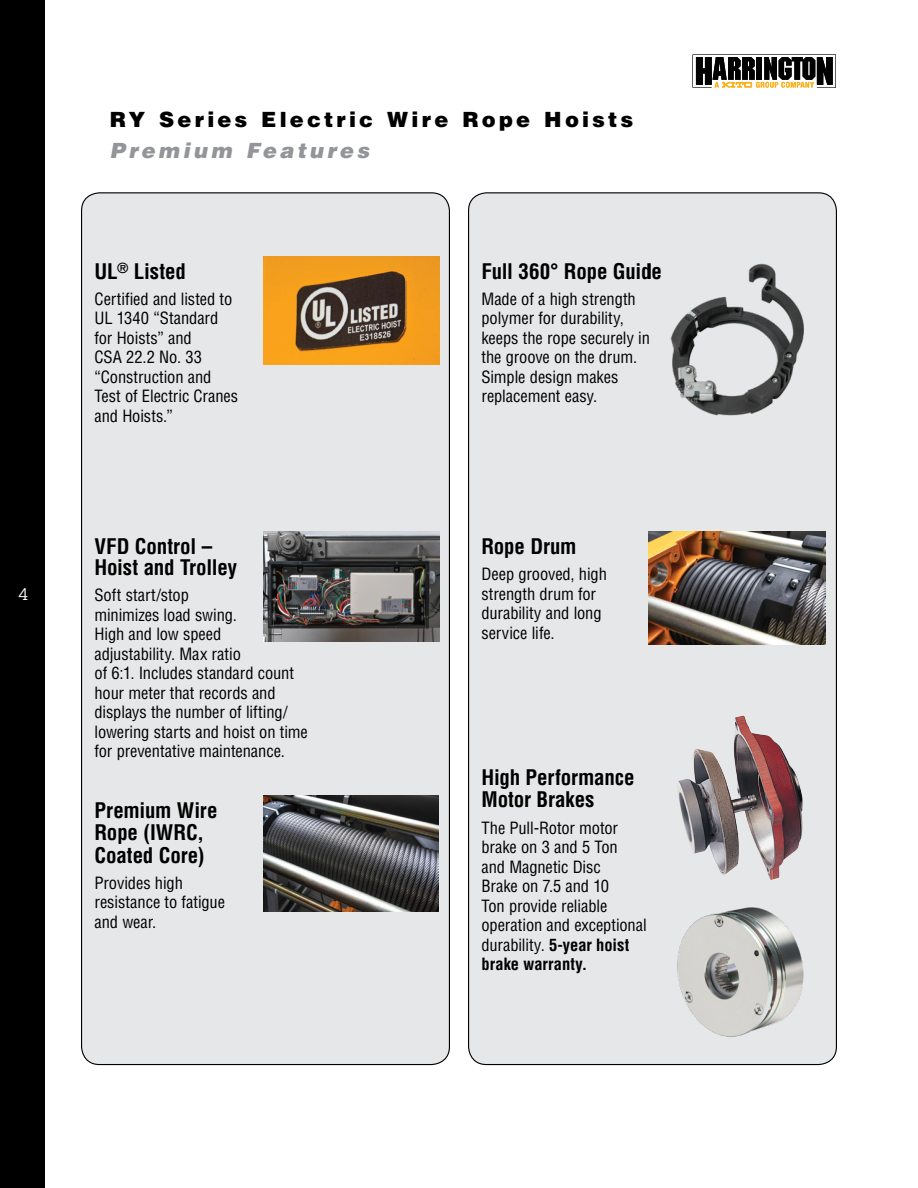
<style>
.page{position:relative;width:918px;height:1188px;background:#fff}
.page>*{position:absolute;margin:0;border:0;box-sizing:border-box;transform-origin:0 0}
.t1{font:700 condensed 21px/22.5px "Helvetica";letter-spacing:-.01em;color:#000}
.t2{font:900 21px "Helvetica";letter-spacing:.15em;color:#000}
.t3{font:italic 900 21px "Helvetica";letter-spacing:.155em;color:#939598}
.t4{font:condensed 16.5px/19.5px "Helvetica";letter-spacing:-.005em;color:#000}
.t5{font:16.5px "Lubalin Graph";color:#fff}
.s1{font-weight:700}
</style>
<div class="page">
<div style="left:0;top:0;width:45px;height:1188px;background:#000"></div>
<div style="left:869px;top:113px;width:27px;height:27px;border:1px solid #fff;border-radius:50%"></div>
<div style="left:869px;top:1048px;width:27px;height:28px;border:1px solid #fff;border-radius:50%"></div>
<div style="left:869px;top:580px;width:27px;height:28px;border:1px solid #fff;border-radius:50%"></div>
<div style="left:82px;top:193px;width:367px;height:872px;background:#e6e7e8;border-radius:18px"></div>
<div style="left:469px;top:193px;width:367px;height:872px;background:#e6e7e8;border-radius:18px"></div>
<img style="left:264px;top:795px;width:175px;height:116px">
<img style="left:678px;top:716px;width:125px;height:164px">
<img style="left:649px;top:531px;width:176px;height:114px">
<img style="left:263px;top:256px;width:177px;height:108px">
<img style="left:670px;top:263px;width:134px;height:153px">
<img style="left:263px;top:531px;width:177px;height:111px">
<svg style="left:693px;top:55px;width:143px;height:33px"></svg>
<img style="left:677px;top:907px;width:127px;height:130px">
<p class="t5" style="left:18px;top:584px;width:11px">4</p>
<p class="t2" style="left:110px;top:105px;width:525px">RY Series Electric Wire Rope Hoists</p>
<p class="t3" style="left:110px;top:137px;width:261px">Premium Features</p>
<p class="t1" style="left:94px;top:259px;width:93px">UL<sup>®</sup> Listed</p>
<p class="t4" style="left:94px;top:289px;width:145px">Certified and listed to<br>UL 1340 “Standard for Hoists” and<br>CSA 22.2 No. 33 “Construction and<br>Test of Electric Cranes and Hoists.”</p>
<p class="t1" style="left:94px;top:536px;width:144px;line-height:21px">VFD Control –<br>Hoist and Trolley</p>
<p class="t4" style="left:94px;top:585px;width:215px">Soft start/stop<br>minimizes load swing.<br>High and low speed<br>adjustability. Max ratio<br>of 6:1. Includes standard count hour meter that records and displays the number of lifting/ lowering starts and hoist on time for preventative maintenance.</p>
<p class="t1" style="left:94px;top:799px;width:125px">Premium Wire<br>Rope (IWRC,<br>Coated Core)</p>
<p class="t4" style="left:94px;top:873px;width:132px">Provides high resistance to fatigue and wear.</p>
<p class="t1" style="left:481px;top:259px;width:182px">Full 360° Rope Guide</p>
<p class="t4" style="left:481px;top:289px;width:170px">Made of a high strength polymer for durability, keeps the rope securely in the groove on the drum.<br>Simple design makes replacement easy.</p>
<p class="t1" style="left:481px;top:535px;width:97px">Rope Drum</p>
<p class="t4" style="left:481px;top:564px;width:127px">Deep grooved, high strength drum for durability and long service life.</p>
<p class="t1" style="left:481px;top:766px;width:155px">High Performance<br>Motor Brakes</p>
<p class="t4" style="left:481px;top:818px;width:167px">The Pull-Rotor motor brake on 3 and 5 Ton<br>and Magnetic Disc<br>Brake on 7.5 and 10<br>Ton provide reliable operation and exceptional durability. <span class="s1">5-year hoist brake warranty.</span></p>
</div>
